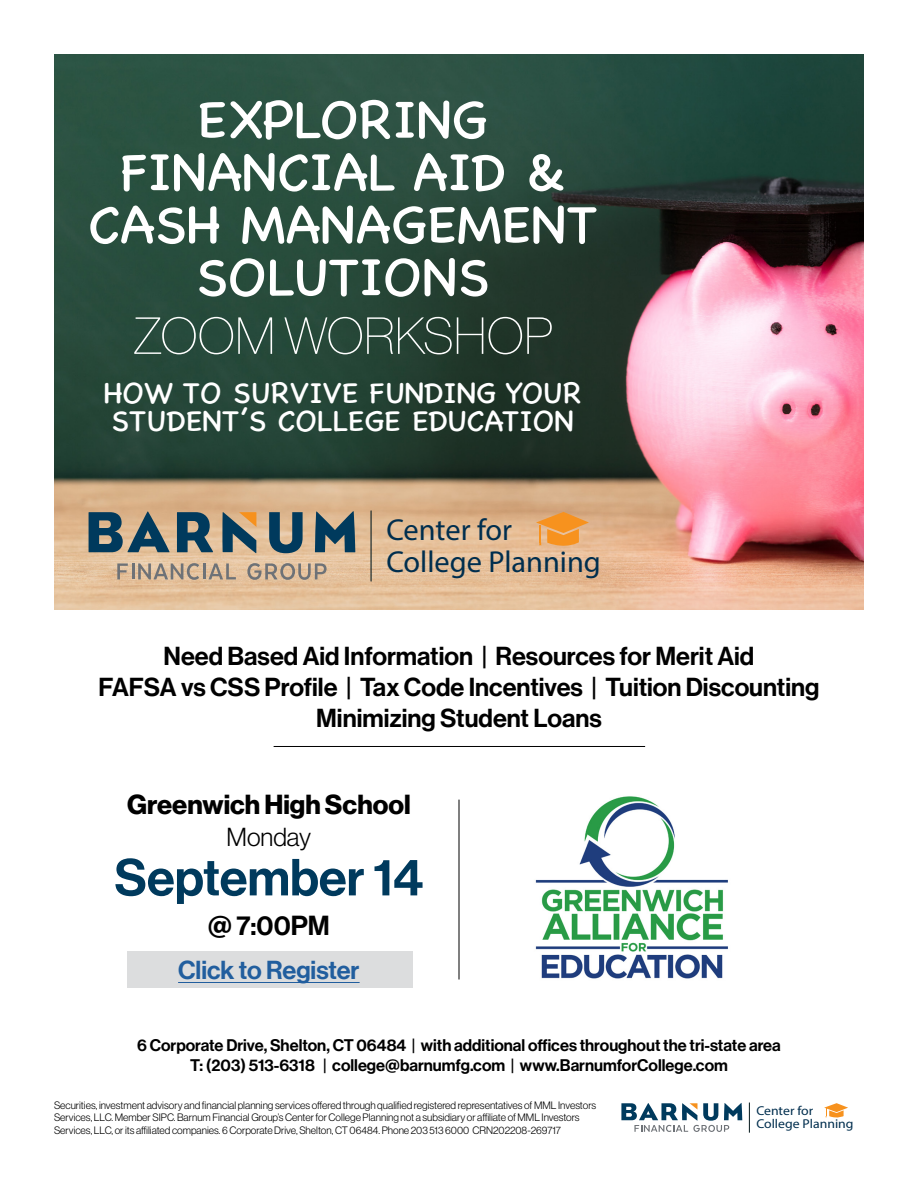
<style>
.page{position:relative;width:918px;height:1188px;background:#fff}
.page>*{position:absolute;margin:0;border:0;box-sizing:border-box;transform-origin:0 0}
.t1{font:54px/52.5px "Chalkboard SE";color:#fff;text-align:center}
.t2{font:51px "N Haas Grotesk DS Pro 25 Th";color:#fff}
.t3{font:51px "N Haas Grotesk DS Pro 65 Md";color:#003a5d}
.t4{font:30.3px/31.2px "Myriad Pro";color:#002e4e}
.t5{font:30px/28.5px "Chalkboard SE";color:#fff}
.t6{font:27px "N Haas Grotesk DS Pro 75 Bd";color:#000}
.t7{font:27px "N Haas Grotesk DS Pro 65 Md";color:#000}
.t8{font:25.5px/30.6px "N Haas Grotesk DS Pro 65 Md";color:#000;text-align:center}
.t9{font:25.5px "N Haas Grotesk DS Pro 65 Md";color:#215e9e}
.t10{font:25.5px "N Haas Grotesk DS Pro 45 Lt";color:#000}
.t11{font:16.5px/19.8px "N Haas Grotesk DS Pro 65 Md";color:#000;text-align:center}
.t12{font:12.9px/13.2px "Myriad Pro";color:#002e4e;scale:1.07 1}
.t13{font:10.5px/12.6px "N Haas Grotesk DS Pro 45 Lt";color:#000}
</style>
<div class="page">
<img style="left:54px;top:54px;width:810px;height:555px">
<div style="left:128px;top:951px;width:285px;height:37px;background:#dcddde"></div>
<hr style="left:178px;top:982px;width:182px;height:1px;background:#215e9e">
<svg style="left:117px;top:563px;width:82px;height:17px"></svg>
<hr style="left:203px;top:563px;width:3px;height:16px;background:#6e7277">
<svg style="left:208px;top:563px;width:28px;height:16px"></svg>
<svg style="left:247px;top:563px;width:80px;height:17px"></svg>
<svg style="left:177px;top:512px;width:36px;height:40px"></svg>
<svg style="left:269px;top:512px;width:34px;height:41px"></svg>
<svg style="left:315px;top:511px;width:41px;height:41px;background:#596d72"></svg>
<svg style="left:89px;top:511px;width:81px;height:41px;background:#647374"></svg>
<svg style="left:222px;top:512px;width:34px;height:42px"></svg>
<svg style="left:536px;top:512px;width:53px;height:34px;background:#eca14f"></svg>
<hr style="left:371px;top:511px;width:1px;height:70px;background:#0e2124">
<svg style="left:621px;top:1103px;width:121px;height:29px"></svg>
<svg style="left:824px;top:1103px;width:24px;height:15px"></svg>
<hr style="left:749px;top:1103px;width:1px;height:30px;background:#0e2124">
<hr style="left:459px;top:800px;width:1px;height:179px;background:#000">
<hr style="left:274px;top:746px;width:371px;height:1px;background:#000">
<img style="left:535px;top:796px;width:193px;height:183px">
<h1 class="t1" style="left:88px;top:90px;width:511px">EXPLORING<br>FINANCIAL AID &amp;<br>CASH MANAGEMENT<br>SOLUTIONS</h1>
<h2 class="t2" style="left:133px;top:307px;width:422px">ZOOM WORKSHOP</h2>
<h3 class="t5" style="left:104px;top:376px;width:480px">HOW TO SURVIVE FUNDING YOUR<br>STUDENT’S COLLEGE EDUCATION</h3>
<h3 class="t4" style="left:386px;top:514px;width:216px">Center for<br>College Planning</h3>
<h3 class="t8" style="left:99px;top:642px;width:722px">Need Based Aid Information | Resources for Merit Aid<br>FAFSA vs CSS Profile | Tax Code Incentives | Tuition Discounting<br>Minimizing Student Loans</h3>
<h3 class="t6" style="left:127px;top:789px;width:285px">Greenwich High School</h3>
<h3 class="t10" style="left:227px;top:823px;width:86px">Monday</h3>
<h2 class="t3" style="left:114px;top:848px;width:311px">September 14</h2>
<h3 class="t7" style="left:208px;top:910px;width:124px">@ 7:00PM</h3>
<h3 class="t9" style="left:178px;top:955px;width:183px">Click to Register</h3>
<h3 class="t11" style="left:137px;top:1035px;width:645px">6 Corporate Drive, Shelton, CT 06484 | with additional offices throughout the tri-state area<br>T: (203) 513-6318 | college@barnumfg.com | www.BarnumforCollege.com</h3>
<p class="t13" style="left:54px;top:1099px;width:544px">Securities, investment advisory and financial planning services offered through qualified registered representatives of MML Investors<br>Services, LLC. Member SIPC. Barnum Financial Group’s Center for College Planning not a subsidiary or affiliate of MML Investors<br>Services, LLC, or its affiliated companies. 6 Corporate Drive, Shelton, CT 06484. Phone 203 513 6000 CRN202208-269717</p>
<p class="t12" style="left:756px;top:1104px;width:92px">Center for<br>College Planning</p>
</div>
